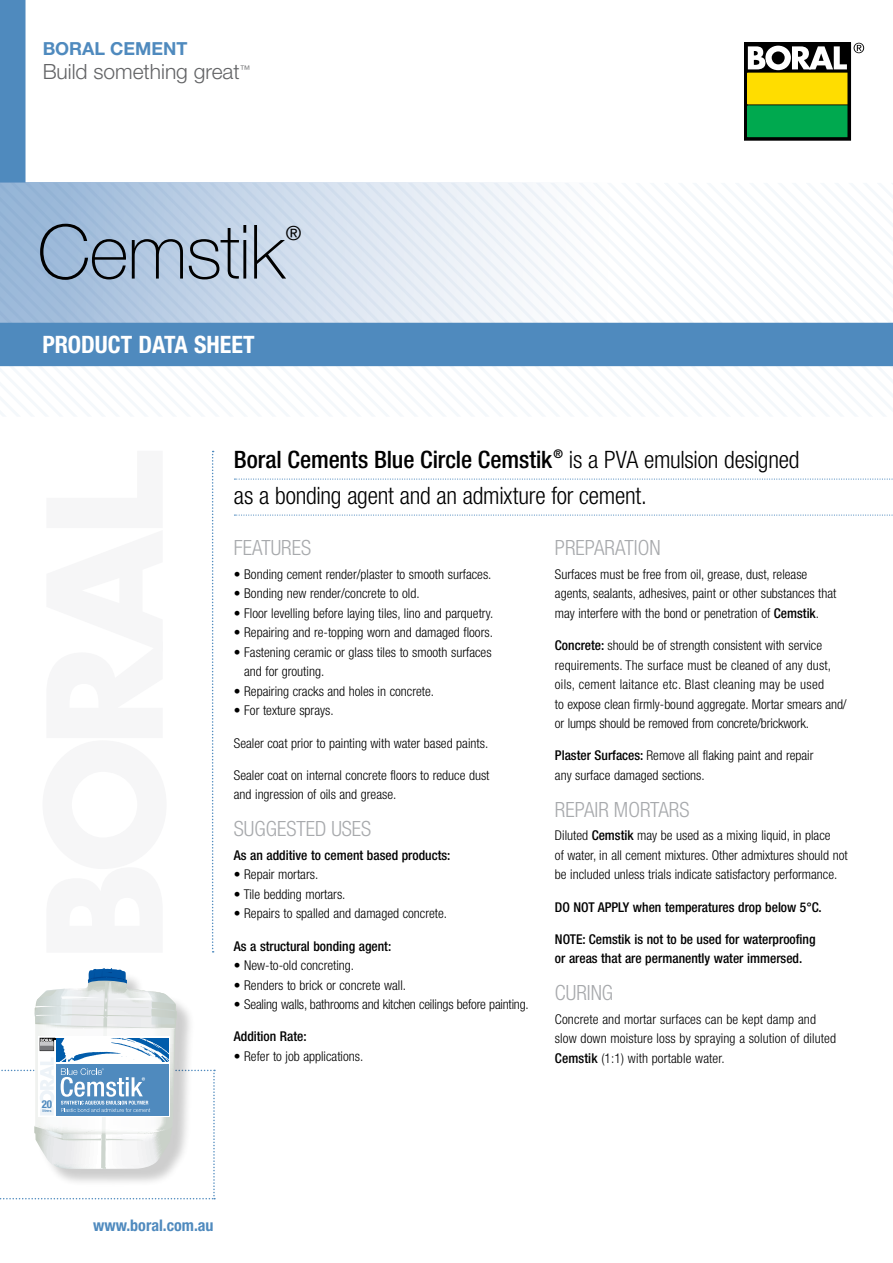
<style>
.page{position:relative;width:893px;height:1263px;background:#fff}
.page>*{position:absolute;margin:0;border:0;box-sizing:border-box;transform-origin:0 0}
.t1{font:100 75px "Helvetica Neue LT Std";letter-spacing:-.015em;color:#000}
.t2{font:300 condensed 24px/36px "Helvetica Neue LT Std";letter-spacing:-.01em;color:#000}
.t3{font:700 condensed 24px "Helvetica Neue LT Std";color:#fff}
.t4{font:300 condensed 21px "Helvetica Neue LT Std";color:#a7a9ac}
.t5{font:300 21px "Helvetica Neue LT Std";color:#636466}
.t6{font:19.5px "Helvetica Neue LT Std";color:#000}
.t7{font:700 18px "Helvetica Neue LT Std";color:#4f8abe}
.t8{font:700 condensed 16.05px "Helvetica Neue LT Std";color:#4f8abe}
.t9{font:300 condensed 13.5px/19.5px "Helvetica Neue LT Std";color:#000}
.t10{font:500 condensed 13.5px/19.5px "Helvetica Neue LT Std";color:#000}
.t11{font:700 condensed 10.95px "Helvetica Neue LT Std";color:#4f8abe}
.t12{font:700 3.9px "Helvetica Neue LT Std";color:#4f8abe}
.s1{font-weight:500}
</style>
<div class="page">
<div style="left:0;top:0;width:26px;height:183px;background:#4f8abe"></div>
<svg style="left:212px;top:451px;width:2px;height:501px"></svg>
<svg style="left:0;top:183px;width:893px;height:233px"></svg>
<div style="left:0;top:323px;width:893px;height:43px;background:#4f8abe"></div>
<svg style="left:234px;top:478px;width:659px;height:2px"></svg>
<svg style="left:234px;top:514px;width:659px;height:2px"></svg>
<svg style="left:0;top:968px;width:215px;height:231px"></svg>
<svg style="left:746px;top:45px;width:103px;height:93px"></svg>
<div style="left:744px;top:43px;width:107px;height:97px;border:1px solid #000"></div>
<div style="left:748px;top:73px;width:99px;height:31px;background:#fd0"></div>
<div style="left:748px;top:106px;width:99px;height:31px;background:#00a94f"></div>
<svg style="left:748px;top:46px;width:99px;height:24px"></svg>
<svg style="left:854px;top:43px;width:10px;height:10px"></svg>
<h3 class="t7" style="left:43px;top:38px;width:147px">BORAL CEMENT</h3>
<h3 class="t5" style="left:43px;top:59px;width:209px">Build something great<sup>™</sup></h3>
<h1 class="t1" style="left:37px;top:209px;width:249px">Cemstik</h1>
<h3 class="t6" style="left:286px;top:222px;width:17px">®</h3>
<h2 class="t3" style="left:43px;top:330px;width:214px">PRODUCT DATA SHEET</h2>
<h2 class="t2" style="left:234px;top:441px;width:567px"><span class="s1">Boral Cements Blue Circle Cemstik</span> <sup>®</sup> is a PVA emulsion designed as a bonding agent and an admixture for cement.</h2>
<p class="t11" style="left:42px;top:1097px;width:12px">20</p>
<p class="t12" style="left:42px;top:1108px;width:11px">litres</p>
<h3 class="t4" style="left:234px;top:536px;width:79px">FEATURES</h3>
<p class="t9" style="left:234px;top:564px;width:259px">• Bonding cement render/plaster to smooth surfaces.</p>
<p class="t9" style="left:234px;top:584px;width:187px">• Bonding new render/concrete to old.</p>
<p class="t9" style="left:234px;top:603px;width:261px">• Floor levelling before laying tiles, lino and parquetry.</p>
<p class="t9" style="left:234px;top:623px;width:261px">• Repairing and re-topping worn and damaged floors.</p>
<p class="t9" style="left:244px;top:642px;width:249px;text-indent:-10px">• Fastening ceramic or glass tiles to smooth surfaces and for grouting.</p>
<p class="t9" style="left:234px;top:681px;width:202px">• Repairing cracks and holes in concrete.</p>
<p class="t9" style="left:234px;top:701px;width:101px">• For texture sprays.</p>
<p class="t9" style="left:234px;top:733px;width:256px">Sealer coat prior to painting with water based paints.</p>
<p class="t9" style="left:234px;top:765px;width:257px">Sealer coat on internal concrete floors to reduce dust and ingression of oils and grease.</p>
<h3 class="t4" style="left:234px;top:817px;width:139px">SUGGESTED USES</h3>
<p class="t10" style="left:234px;top:845px;width:218px">As an additive to cement based products:</p>
<p class="t9" style="left:234px;top:865px;width:86px">• Repair mortars.</p>
<p class="t9" style="left:234px;top:884px;width:113px">• Tile bedding mortars.</p>
<p class="t9" style="left:234px;top:904px;width:215px">• Repairs to spalled and damaged concrete.</p>
<p class="t10" style="left:234px;top:936px;width:159px">As a structural bonding agent:</p>
<p class="t9" style="left:234px;top:955px;width:122px">• New-to-old concreting.</p>
<p class="t9" style="left:234px;top:975px;width:174px">• Renders to brick or concrete wall.</p>
<p class="t9" style="left:234px;top:994px;width:296px">• Sealing walls, bathrooms and kitchen ceilings before painting.</p>
<p class="t10" style="left:234px;top:1027px;width:74px">Addition Rate:</p>
<p class="t9" style="left:234px;top:1046px;width:131px">• Refer to job applications.</p>
<h3 class="t4" style="left:555px;top:536px;width:107px">PREPARATION</h3>
<p class="t9" style="left:555px;top:564px;width:283px">Surfaces must be free from oil, grease, dust, release agents, sealants, adhesives, paint or other substances that may interfere with the bond or penetration of <span class="s1">Cemstik</span>.</p>
<p class="t9" style="left:555px;top:635px;width:293px"><span class="s1">Concrete:</span> should be of strength consistent with service requirements. The surface must be cleaned of any dust, oils, cement laitance etc. Blast cleaning may be used<br>to expose clean firmly-bound aggregate. Mortar smears and/ or lumps should be removed from concrete/brickwork.</p>
<p class="t9" style="left:555px;top:746px;width:260px"><span class="s1">Plaster Surfaces:</span> Remove all flaking paint and repair any surface damaged sections.</p>
<h3 class="t4" style="left:555px;top:797px;width:136px">REPAIR MORTARS</h3>
<p class="t9" style="left:555px;top:826px;width:294px">Diluted <span class="s1">Cemstik</span> may be used as a mixing liquid, in place<br>of water, in all cement mixtures. Other admixtures should not be included unless trials indicate satisfactory performance.</p>
<p class="t10" style="left:555px;top:897px;width:268px">DO NOT APPLY when temperatures drop below 5°C.</p>
<p class="t10" style="left:555px;top:929px;width:262px">NOTE: Cemstik is not to be used for waterproofing or areas that are permanently water immersed.</p>
<h3 class="t4" style="left:555px;top:981px;width:60px">CURING</h3>
<p class="t9" style="left:555px;top:1009px;width:283px">Concrete and mortar surfaces can be kept damp and slow down moisture loss by spraying a solution of diluted<br><span class="s1">Cemstik</span> (1:1) with portable water.</p>
<p class="t8" style="left:93px;top:1215px;width:122px">www.boral.com.au</p>
</div>
